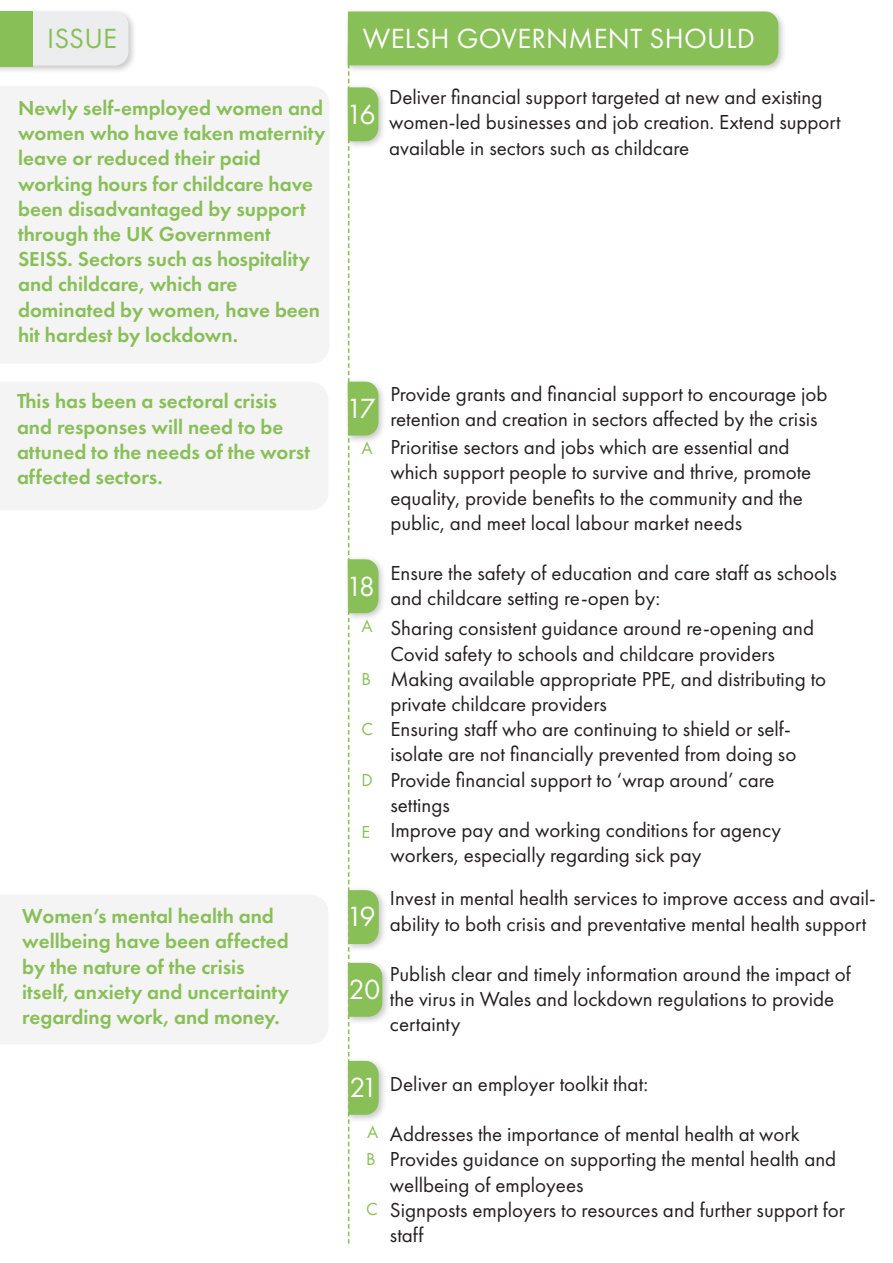
<style>
.page{position:relative;width:893px;height:1263px;background:#fff}
.page>*{position:absolute;margin:0;border:0;box-sizing:border-box;transform-origin:0 0}
.t1{font:28.8px "Futura PT";letter-spacing:.01em;color:#fff}
.t2{font:28.8px "Futura PT";letter-spacing:.01em;color:#88bf57}
.t3{font:21px/25.2px "Futura PT";color:#231f20}
.t4{font:600 21px/25.2px "Futura PT";color:#88bf57}
.t5{font:18px "Futura PT";color:#88bf57}
</style>
<div class="page">
<div style="left:0;top:382px;width:328px;height:128px;background:#f4f4f4"></div>
<div style="left:0;top:87px;width:329px;height:276px;background:#f4f4f4"></div>
<div style="left:0;top:8px;width:137px;height:66px;background:#231f20;opacity:.25"></div>
<div style="left:33px;top:12px;width:95px;height:54px;background:#ecedee"></div>
<div style="left:0;top:12px;width:33px;height:55px;background:#88bf57"></div>
<div style="left:344px;top:84px;width:43px;height:66px;background:#231f20;opacity:.25"></div>
<div style="left:344px;top:378px;width:43px;height:66px;background:#231f20;opacity:.25"></div>
<div style="left:344px;top:555px;width:43px;height:66px;background:#231f20;opacity:.25"></div>
<div style="left:344px;top:8px;width:443px;height:66px;background:#231f20;opacity:.25"></div>
<div style="left:0;top:895px;width:328px;height:149px;background:#f4f4f4"></div>
<div style="left:344px;top:886px;width:43px;height:66px;background:#231f20;opacity:.25"></div>
<div style="left:344px;top:959px;width:47px;height:66px;background:#231f20;opacity:.25"></div>
<div style="left:344px;top:1057px;width:43px;height:66px;background:#231f20;opacity:.25"></div>
<svg style="left:348px;top:11px;width:430px;height:1233px"></svg>
<p class="t2" style="left:47px;top:21px;width:71px">ISSUE</p>
<p class="t1" style="left:363px;top:21px;width:394px">WELSH GOVERNMENT SHOULD</p>
<p class="t4" style="left:18px;top:95px;width:309px">Newly self-employed women and women who have taken maternity leave or reduced their paid working hours for childcare have been disadvantaged by support through the UK Government<br>SEISS. Sectors such as hospitality and childcare, which are dominated by women, have been hit hardest by lockdown.</p>
<p class="t3" style="left:389px;top:85px;width:453px">Deliver financial support targeted at new and existing women-led businesses and job creation. Extend support available in sectors such as childcare</p>
<p class="t1" style="left:346px;top:97px;width:31px">16</p>
<p class="t4" style="left:17px;top:388px;width:295px">This has been a sectoral crisis and responses will need to be attuned to the needs of the worst affected sectors.</p>
<p class="t3" style="left:390px;top:381px;width:439px">Provide grants and financial support to encourage job retention and creation in sectors affected by the crisis</p>
<p class="t1" style="left:346px;top:391px;width:31px">17</p>
<p class="t3" style="left:390px;top:434px;width:422px">Prioritise sectors and jobs which are essential and which support people to survive and thrive, promote equality, provide benefits to the community and the public, and meet local labour market needs</p>
<p class="t3" style="left:390px;top:560px;width:448px">Ensure the safety of education and care staff as schools and childcare setting re-open by:</p>
<p class="t3" style="left:390px;top:616px;width:425px">Sharing consistent guidance around re-opening and<br>Covid safety to schools and childcare providers</p>
<p class="t3" style="left:390px;top:666px;width:437px">Making available appropriate PPE, and distributing to private childcare providers</p>
<p class="t3" style="left:390px;top:716px;width:407px">Ensuring staff who are continuing to shield or self&shy;isolate are not financially prevented from doing so</p>
<p class="t3" style="left:390px;top:767px;width:386px">Provide financial support to ‘wrap around’ care settings</p>
<p class="t3" style="left:390px;top:817px;width:392px">Improve pay and working conditions for agency workers, especially regarding sick pay</p>
<p class="t5" style="left:362px;top:437px;width:13px">A</p>
<p class="t1" style="left:346px;top:569px;width:31px">18</p>
<p class="t5" style="left:362px;top:616px;width:13px">A</p>
<p class="t5" style="left:362px;top:668px;width:11px">B</p>
<p class="t5" style="left:362px;top:718px;width:13px">C</p>
<p class="t5" style="left:362px;top:769px;width:13px">D</p>
<p class="t5" style="left:362px;top:821px;width:10px">E</p>
<p class="t4" style="left:22px;top:903px;width:268px">Women’s mental health and wellbeing have been affected by the nature of the crisis itself, anxiety and uncertainty regarding work, and money.</p>
<p class="t1" style="left:346px;top:900px;width:31px">19</p>
<p class="t1" style="left:348px;top:972px;width:33px">20</p>
<p class="t1" style="left:350px;top:1070px;width:30px">21</p>
<p class="t5" style="left:367px;top:1121px;width:13px">A</p>
<p class="t5" style="left:366px;top:1149px;width:11px">B</p>
<p class="t5" style="left:366px;top:1199px;width:13px">C</p>
<p class="t3" style="left:390px;top:886px;width:487px">Invest in mental health services to improve access and avail&shy;ability to both crisis and preventative mental health support</p>
<p class="t3" style="left:390px;top:961px;width:462px">Publish clear and timely information around the impact of the virus in Wales and lockdown regulations to provide certainty</p>
<p class="t3" style="left:390px;top:1071px;width:260px">Deliver an employer toolkit that:</p>
<p class="t3" style="left:390px;top:1121px;width:411px">Addresses the importance of mental health at work</p>
<p class="t3" style="left:390px;top:1147px;width:448px">Provides guidance on supporting the mental health and wellbeing of employees</p>
<p class="t3" style="left:390px;top:1197px;width:457px">Signposts employers to resources and further support for staff</p>
</div>
